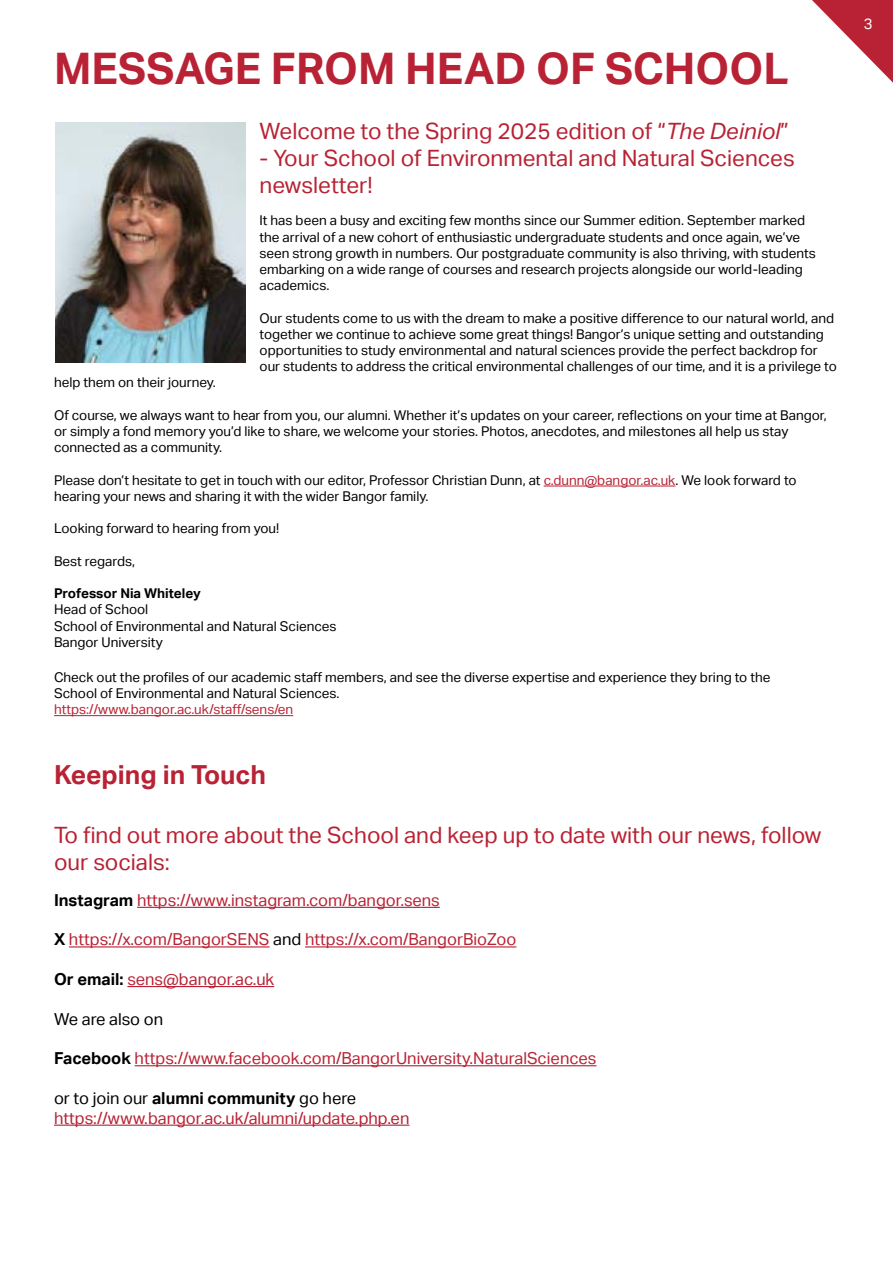
<style>
.page{position:relative;width:893px;height:1263px;background:#fff}
.page>*{position:absolute;margin:0;border:0;box-sizing:border-box;transform-origin:0 0}
.Section_heading{font:700 43.5px "Aktiv Grotesk";color:#b82234}
.Subsection_heading{font:700 26.25px "Aktiv Grotesk";color:#b82234}
.t1{font:22.5px/27px "Aktiv Grotesk";color:#b82234}
.t2{font:16.5px "Aktiv Grotesk";color:#b82234}
.t3{font:16.5px "Aktiv Grotesk";color:#000}
.t4{font:15px "Aktiv Grotesk";color:#fff}
.t5{font:13.5px/16.2px "Aktiv Grotesk";color:#000}
.t6{font:700 13.5px "Aktiv Grotesk";color:#000}
.s1{font-style:italic}
.s2{color:#b82234}
.s3{font-weight:700;color:#000}
.s4{color:#000}
.s5{font-weight:700}
</style>
<div class="page">
<svg style="left:812px;top:0;width:81px;height:83px"></svg>
<hr style="left:544px;top:485px;width:131px;height:1px;background:#b82234">
<img style="left:55px;top:123px;width:191px;height:239px">
<hr style="left:54px;top:715px;width:239px;height:1px;background:#b82234">
<hr style="left:137px;top:907px;width:303px;height:1px;background:#b82234">
<hr style="left:69px;top:946px;width:201px;height:1px;background:#b82234">
<hr style="left:305px;top:946px;width:211px;height:1px;background:#b82234">
<hr style="left:127px;top:986px;width:147px;height:1px;background:#b82234">
<hr style="left:135px;top:1065px;width:461px;height:1px;background:#b82234">
<hr style="left:54px;top:1124px;width:355px;height:2px;background:#b82234">
<h1 class="Section_heading" style="left:54px;top:44px;width:736px">MESSAGE FROM HEAD OF SCHOOL</h1>
<p class="t1" style="left:260px;top:118px;width:531px">Welcome to the Spring 2025 edition of “<span class="s1">The Deiniol</span>”</p>
<p class="t1" style="left:260px;top:145px;width:537px">- Your School of Environmental and Natural Sciences newsletter!</p>
<p class="t5" style="left:260px;top:213px;width:558px">It has been a busy and exciting few months since our Summer edition. September marked the arrival of a new cohort of enthusiastic undergraduate students and once again, we’ve seen strong growth in numbers. Our postgraduate community is also thriving, with students embarking on a wide range of courses and research projects alongside our world-leading academics.</p>
<p class="t5" style="left:260px;top:310px;width:579px">Our students come to us with the dream to make a positive difference to our natural world, and together we continue to achieve some great things! Bangor’s unique setting and outstanding opportunities to study environmental and natural sciences provide the perfect backdrop for our students to address the critical environmental challenges of our time, and it is a privilege to</p>
<p class="t5" style="left:54px;top:375px;width:163px">help them on their journey.</p>
<p class="t5" style="left:54px;top:407px;width:774px">Of course, we always want to hear from you, our alumni. Whether it’s updates on your career, reflections on your time at Bangor, or simply a fond memory you’d like to share, we welcome your stories. Photos, anecdotes, and milestones all help us stay connected as a community.</p>
<p class="t5" style="left:54px;top:472px;width:744px">Please don’t hesitate to get in touch with our editor, Professor Christian Dunn, at <span class="s2">c.dunn@bangor.ac.uk</span>. We look forward to hearing your news and sharing it with the wider Bangor family.</p>
<p class="t5" style="left:54px;top:520px;width:227px">Looking forward to hearing from you!</p>
<p class="t5" style="left:54px;top:553px;width:83px">Best regards,</p>
<p class="t6" style="left:54px;top:585px;width:148px">Professor Nia Whiteley</p>
<p class="t5" style="left:54px;top:601px;width:96px">Head of School</p>
<p class="t5" style="left:54px;top:618px;width:284px">School of Environmental and Natural Sciences</p>
<p class="t5" style="left:54px;top:634px;width:110px">Bangor University</p>
<p class="t5" style="left:54px;top:669px;width:718px">Check out the profiles of our academic staff members, and see the diverse expertise and experience they bring to the<br>School of Environmental and Natural Sciences.<br><span class="s2">https://www.bangor.ac.uk/staff/sens/en</span></p>
<h2 class="Subsection_heading" style="left:54px;top:760px;width:214px">Keeping in Touch</h2>
<p class="t1" style="left:54px;top:821px;width:769px">To find out more about the School and keep up to date with our news, follow our socials:</p>
<p class="t2" style="left:54px;top:890px;width:387px"><span class="s3">Instagram</span> https://www.instagram.com/bangor.sens</p>
<p class="t2" style="left:54px;top:930px;width:464px"><span class="s3">X</span> https://x.com/BangorSENS <span class="s4">and</span> https://x.com/BangorBioZoo</p>
<p class="t2" style="left:54px;top:969px;width:222px"><span class="s3">Or email:</span> sens@bangor.ac.uk</p>
<p class="t3" style="left:54px;top:1009px;width:111px">We are also on</p>
<p class="t2" style="left:54px;top:1049px;width:544px"><span class="s3">Facebook</span> https://www.facebook.com/BangorUniversity.NaturalSciences</p>
<p class="t3" style="left:54px;top:1088px;width:304px">or to join our <span class="s5">alumni community</span> go here</p>
<p class="t2" style="left:54px;top:1108px;width:357px">https://www.bangor.ac.uk/alumni/update.php.en</p>
<p class="t4" style="left:864px;top:15px;width:10px">3</p>
</div>
